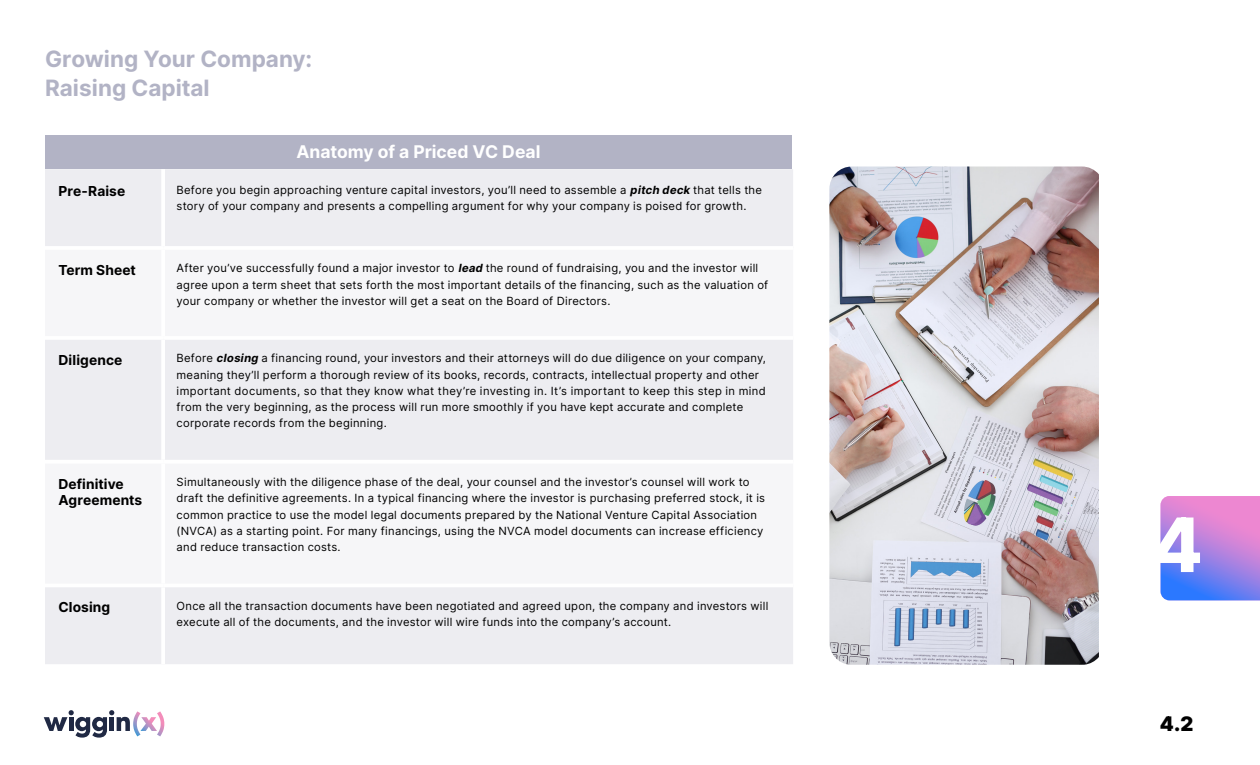
<style>
.page{position:relative;width:1260px;height:765px;background:#fff}
.page>*{position:absolute;margin:0;border:0;box-sizing:border-box;transform-origin:0 0}
.t1{font:800 75px "Inter";color:#fff}
.t2{font:700 22.5px/28.8px "Inter";color:#b2b3c5}
.t3{font:900 20px "Inter";color:#000}
.t4{font:700 17.5px "Inter";color:#fff}
.t5{font:700 13.75px/16.2px "Inter";letter-spacing:.005em;color:#000}
.t6{font:11.25px/16.2px "Inter";letter-spacing:.025em;color:#000}
.s1{font-weight:700;font-style:italic}
</style>
<div class="page">
<svg style="left:44px;top:710px;width:120px;height:28px"></svg>
<div style="left:45px;top:169px;width:748px;height:495px;background:#ededf1"></div>
<svg style="left:45px;top:250px;width:748px;height:334px;fill:#f6f6f8"></svg>
<hr style="left:161px;top:169px;width:4px;height:77px;background:#fff">
<hr style="left:45px;top:246px;width:118px;height:4px;background:#fff">
<hr style="left:163px;top:246px;width:630px;height:4px;background:#fff">
<hr style="left:161px;top:250px;width:4px;height:86px;background:#fff">
<hr style="left:45px;top:336px;width:118px;height:4px;background:#fff">
<hr style="left:163px;top:336px;width:630px;height:4px;background:#fff">
<hr style="left:161px;top:340px;width:4px;height:120px;background:#fff">
<hr style="left:45px;top:460px;width:118px;height:4px;background:#fff">
<hr style="left:163px;top:460px;width:630px;height:4px;background:#fff">
<hr style="left:161px;top:464px;width:4px;height:120px;background:#fff">
<hr style="left:45px;top:584px;width:118px;height:3px;background:#fff">
<hr style="left:163px;top:584px;width:630px;height:3px;background:#fff">
<hr style="left:161px;top:587px;width:4px;height:77px;background:#fff">
<div style="left:45px;top:135px;width:747px;height:34px;background:#b2b3c5"></div>
<svg style="left:1161px;top:496px;width:99px;height:104px;background:#a481e2"></svg>
<img style="left:829px;top:167px;width:270px;height:498px">
<h2 class="t2" style="left:45px;top:44px;width:269px">Growing Your Company:<br>Raising Capital</h2>
<h3 class="t4" style="left:296px;top:139px;width:246px">Anatomy of a Priced VC Deal</h3>
<p class="t5" style="left:58px;top:183px;width:68px">Pre-Raise</p>
<p class="t6" style="left:177px;top:181px;width:587px">Before you begin approaching venture capital investors, you’ll need to assemble a <span class="s1">pitch deck</span> that tells the story of your company and presents a compelling argument for why your company is poised for growth.</p>
<p class="t5" style="left:58px;top:261px;width:79px">Term Sheet</p>
<p class="t6" style="left:177px;top:260px;width:593px">After you’ve successfully found a major investor to <span class="s1">lead</span> the round of fundraising, you and the investor will agree upon a term sheet that sets forth the most important details of the financing, such as the valuation of your company or whether the investor will get a seat on the Board of Directors.</p>
<p class="t5" style="left:58px;top:351px;width:65px">Diligence</p>
<p class="t6" style="left:177px;top:350px;width:591px">Before <span class="s1">closing</span> a financing round, your investors and their attorneys will do due diligence on your company, meaning they’ll perform a thorough review of its books, records, contracts, intellectual property and other important documents, so that they know what they’re investing in. It’s important to keep this step in mind from the very beginning, as the process will run more smoothly if you have kept accurate and complete corporate records from the beginning.</p>
<p class="t5" style="left:58px;top:475px;width:85px">Definitive<br>Agreements</p>
<p class="t6" style="left:177px;top:474px;width:590px">Simultaneously with the diligence phase of the deal, your counsel and the investor’s counsel will work to draft the definitive agreements. In a typical financing where the investor is purchasing preferred stock, it is common practice to use the model legal documents prepared by the National Venture Capital Association (NVCA) as a starting point. For many financings, using the NVCA model documents can increase efficiency and reduce transaction costs.</p>
<p class="t5" style="left:58px;top:599px;width:53px">Closing</p>
<p class="t6" style="left:177px;top:597px;width:593px">Once all the transaction documents have been negotiated and agreed upon, the company and investors will execute all of the documents, and the investor will wire funds into the company’s account.</p>
<h1 class="t1" style="left:1151px;top:490px;width:53px">4</h1>
<h3 class="t3" style="left:1160px;top:709px;width:35px">4.2</h3>
</div>
